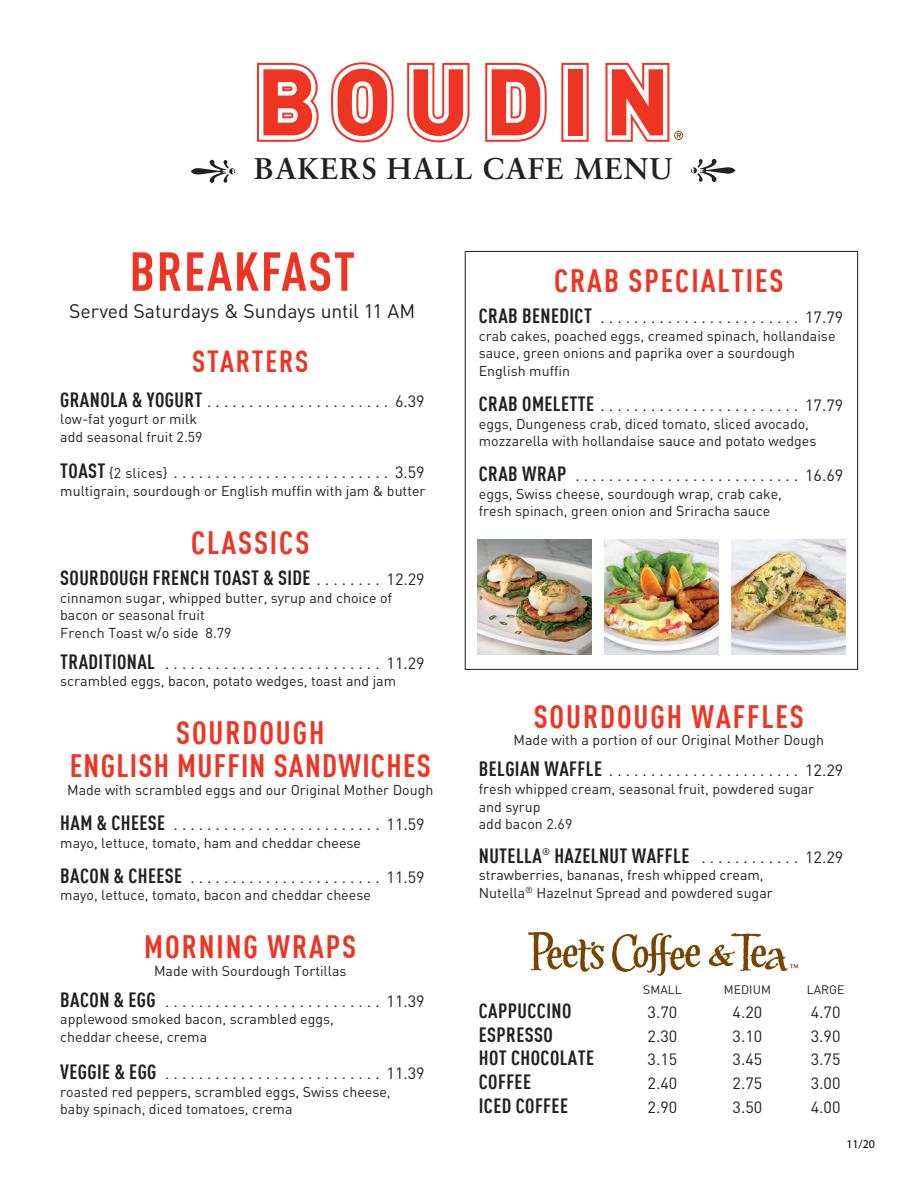
<style>
.page{position:relative;width:918px;height:1188px;background:#fff}
.page>*{position:absolute;margin:0;border:0;box-sizing:border-box;transform-origin:0 0}
.t1{font:700 54px "DIN Cond";letter-spacing:.03em;color:#ee3524}
.t2{font:700 31.65px "DIN Cond";letter-spacing:.06em;color:#ee3524}
.t3{font:700 31.65px/33.2px "DIN Cond";letter-spacing:.04em;color:#ee3524;text-align:center}
.t4{font:700 30px "Sabon";letter-spacing:.03em;color:#231f20}
.t5{font:700 29.85px "DIN Cond";letter-spacing:.06em;color:#ee3524}
.t6{font:700 20.25px "DIN Cond";letter-spacing:.02em;color:#231f20}
.t7{font:19.35px "DIN";color:#231f20}
.t8{font:16.2px "DIN";color:#231f20}
.t9{font:14.1px/17.5px "DIN";color:#231f20}
.t10{font:12.15px "DIN";color:#231f20}
.t11{font:12px "Myriad Pro";color:#000}
.s1{font-family:"DIN Cond";font-weight:700;font-size:20.25px}
.s2{font-size:14.1px}
.s3{font-family:"DIN";font-weight:400;font-size:16.2px}
</style>
<div class="page">
<img style="left:477px;top:539px;width:115px;height:115px">
<img style="left:604px;top:539px;width:115px;height:115px">
<img style="left:731px;top:539px;width:115px;height:115px">
<svg style="left:528px;top:932px;width:76px;height:40px"></svg>
<svg style="left:612px;top:933px;width:89px;height:43px"></svg>
<svg style="left:708px;top:933px;width:90px;height:38px"></svg>
<svg style="left:561px;top:63px;width:28px;height:79px"></svg>
<svg style="left:257px;top:63px;width:62px;height:79px"></svg>
<svg style="left:331px;top:62px;width:63px;height:80px"></svg>
<svg style="left:407px;top:63px;width:63px;height:79px"></svg>
<svg style="left:485px;top:63px;width:62px;height:79px"></svg>
<div style="left:568px;top:69px;width:14px;height:66px;background:#ee3524"></div>
<svg style="left:606px;top:63px;width:77px;height:79px"></svg>
<svg style="left:191px;top:160px;width:44px;height:23px"></svg>
<svg style="left:691px;top:159px;width:44px;height:23px"></svg>
<h3 class="t4" style="left:254px;top:150px;width:420px">BAKERS HALL CAFE MENU</h3>
<h1 class="t1" style="left:129px;top:239px;width:227px">BREAKFAST</h1>
<h3 class="t7" style="left:69px;top:299px;width:347px">Served Saturdays &amp; Sundays until 11 AM</h3>
<h3 class="t5" style="left:192px;top:343px;width:118px">STARTERS</h3>
<p class="t8" style="left:60px;top:391px;width:366px"><span class="s1">GRANOLA &amp; YOGURT</span> . . . . . . . . . . . . . . . . . . . . . . 6.39</p>
<p class="t9" style="left:60px;top:410px;width:144px">low-fat yogurt or milk add seasonal fruit 2.59</p>
<p class="t8" style="left:60px;top:462px;width:366px"><span class="s1">TOAST</span> <span class="s2">{2 slices}</span> . . . . . . . . . . . . . . . . . . . . . . . . . . 3.59</p>
<p class="t9" style="left:60px;top:482px;width:367px">multigrain, sourdough or English muffin with jam &amp; butter</p>
<h2 class="t2" style="left:191px;top:523px;width:120px">CLASSICS</h2>
<h3 class="t6" style="left:60px;top:565px;width:366px">SOURDOUGH FRENCH TOAST &amp; SIDE <span class="s3">. . . . . . . . 12.29</span></h3>
<p class="t9" style="left:60px;top:588px;width:333px">cinnamon sugar, whipped butter, syrup and choice of bacon or seasonal fruit<br>French Toast w/o side 8.79</p>
<p class="t8" style="left:60px;top:653px;width:366px"><span class="s1">TRADITIONAL</span> . . . . . . . . . . . . . . . . . . . . . . . . . . 11.29</p>
<p class="t9" style="left:60px;top:672px;width:337px">scrambled eggs, bacon, potato wedges, toast and jam</p>
<h2 class="t3" style="left:70px;top:715px;width:363px">SOURDOUGH<br>ENGLISH MUFFIN SANDWICHES</h2>
<p class="t9" style="left:67px;top:781px;width:368px">Made with scrambled eggs and our Original Mother Dough</p>
<p class="t8" style="left:60px;top:814px;width:366px"><span class="s1">HAM &amp; CHEESE</span> . . . . . . . . . . . . . . . . . . . . . . . . . 11.59</p>
<p class="t9" style="left:60px;top:833px;width:302px">mayo, lettuce, tomato, ham and cheddar cheese</p>
<p class="t8" style="left:60px;top:867px;width:366px"><span class="s1">BACON &amp; CHEESE</span> . . . . . . . . . . . . . . . . . . . . . . . 11.59</p>
<p class="t9" style="left:60px;top:886px;width:312px">mayo, lettuce, tomato, bacon and cheddar cheese</p>
<h2 class="t2" style="left:144px;top:928px;width:214px">MORNING WRAPS</h2>
<p class="t9" style="left:154px;top:962px;width:194px">Made with Sourdough Tortillas</p>
<p class="t8" style="left:60px;top:991px;width:366px"><span class="s1">BACON &amp; EGG</span> . . . . . . . . . . . . . . . . . . . . . . . . . . 11.39</p>
<p class="t9" style="left:60px;top:1010px;width:275px">applewood smoked bacon, scrambled eggs, cheddar cheese, crema</p>
<p class="t8" style="left:60px;top:1063px;width:366px"><span class="s1">VEGGIE &amp; EGG</span> . . . . . . . . . . . . . . . . . . . . . . . . . . 11.39</p>
<p class="t9" style="left:60px;top:1082px;width:332px">roasted red peppers, scrambled eggs, Swiss cheese, baby spinach, diced tomatoes, crema</p>
<h2 class="t2" style="left:554px;top:262px;width:231px">CRAB SPECIALTIES</h2>
<p class="t8" style="left:479px;top:307px;width:366px"><span class="s1">CRAB BENEDICT</span> . . . . . . . . . . . . . . . . . . . . . . . . 17.79</p>
<p class="t9" style="left:479px;top:327px;width:358px">crab cakes, poached eggs, creamed spinach, hollandaise sauce, green onions and paprika over a sourdough<br>English muffin</p>
<p class="t8" style="left:479px;top:395px;width:366px"><span class="s1">CRAB OMELETTE</span> . . . . . . . . . . . . . . . . . . . . . . . . 17.79</p>
<p class="t9" style="left:479px;top:414px;width:339px">eggs, Dungeness crab, diced tomato, sliced avocado, mozzarella with hollandaise sauce and potato wedges</p>
<p class="t8" style="left:479px;top:465px;width:366px"><span class="s1">CRAB WRAP</span> . . . . . . . . . . . . . . . . . . . . . . . . . . . 16.69</p>
<p class="t9" style="left:479px;top:485px;width:305px">eggs, Swiss cheese, sourdough wrap, crab cake, fresh spinach, green onion and Sriracha sauce</p>
<h2 class="t2" style="left:534px;top:697px;width:272px">SOURDOUGH WAFFLES</h2>
<p class="t9" style="left:514px;top:731px;width:312px">Made with a portion of our Original Mother Dough</p>
<p class="t8" style="left:479px;top:760px;width:366px"><span class="s1">BELGIAN WAFFLE</span> . . . . . . . . . . . . . . . . . . . . . . . 12.29</p>
<p class="t9" style="left:479px;top:780px;width:337px">fresh whipped cream, seasonal fruit, powdered sugar and syrup<br>add bacon 2.69</p>
<h3 class="t6" style="left:479px;top:843px;width:366px">NUTELLA<sup>®</sup> HAZELNUT WAFFLE <span class="s3">. . . . . . . . . . . . 12.29</span></h3>
<p class="t9" style="left:479px;top:866px;width:295px">strawberries, bananas, fresh whipped cream,<br>Nutella<sup>®</sup> Hazelnut Spread and powdered sugar</p>
<p class="t10" style="left:643px;top:982px;width:40px">SMALL</p>
<p class="t10" style="left:724px;top:982px;width:49px">MEDIUM</p>
<p class="t10" style="left:807px;top:982px;width:39px">LARGE</p>
<h3 class="t6" style="left:479px;top:998px;width:94px">CAPPUCCINO</h3>
<p class="t8" style="left:648px;top:1002px;width:31px">3.70</p>
<p class="t8" style="left:733px;top:1002px;width:31px">4.20</p>
<p class="t8" style="left:811px;top:1002px;width:31px">4.70</p>
<h3 class="t6" style="left:479px;top:1022px;width:76px">ESPRESSO</h3>
<p class="t8" style="left:648px;top:1026px;width:31px">2.30</p>
<p class="t8" style="left:733px;top:1026px;width:31px">3.10</p>
<p class="t8" style="left:811px;top:1026px;width:31px">3.90</p>
<h3 class="t6" style="left:479px;top:1046px;width:117px">HOT CHOCOLATE</h3>
<p class="t8" style="left:648px;top:1049px;width:31px">3.15</p>
<p class="t8" style="left:733px;top:1049px;width:31px">3.45</p>
<p class="t8" style="left:811px;top:1049px;width:31px">3.75</p>
<h3 class="t6" style="left:479px;top:1069px;width:54px">COFFEE</h3>
<p class="t8" style="left:648px;top:1073px;width:31px">2.40</p>
<p class="t8" style="left:733px;top:1073px;width:31px">2.75</p>
<p class="t8" style="left:811px;top:1073px;width:31px">3.00</p>
<h3 class="t6" style="left:479px;top:1093px;width:91px">ICED COFFEE</h3>
<p class="t8" style="left:648px;top:1097px;width:31px">2.90</p>
<p class="t8" style="left:733px;top:1097px;width:31px">3.50</p>
<p class="t8" style="left:811px;top:1097px;width:31px">4.00</p>
<p class="t11" style="left:846px;top:1136px;width:30px">11/20</p>
</div>
